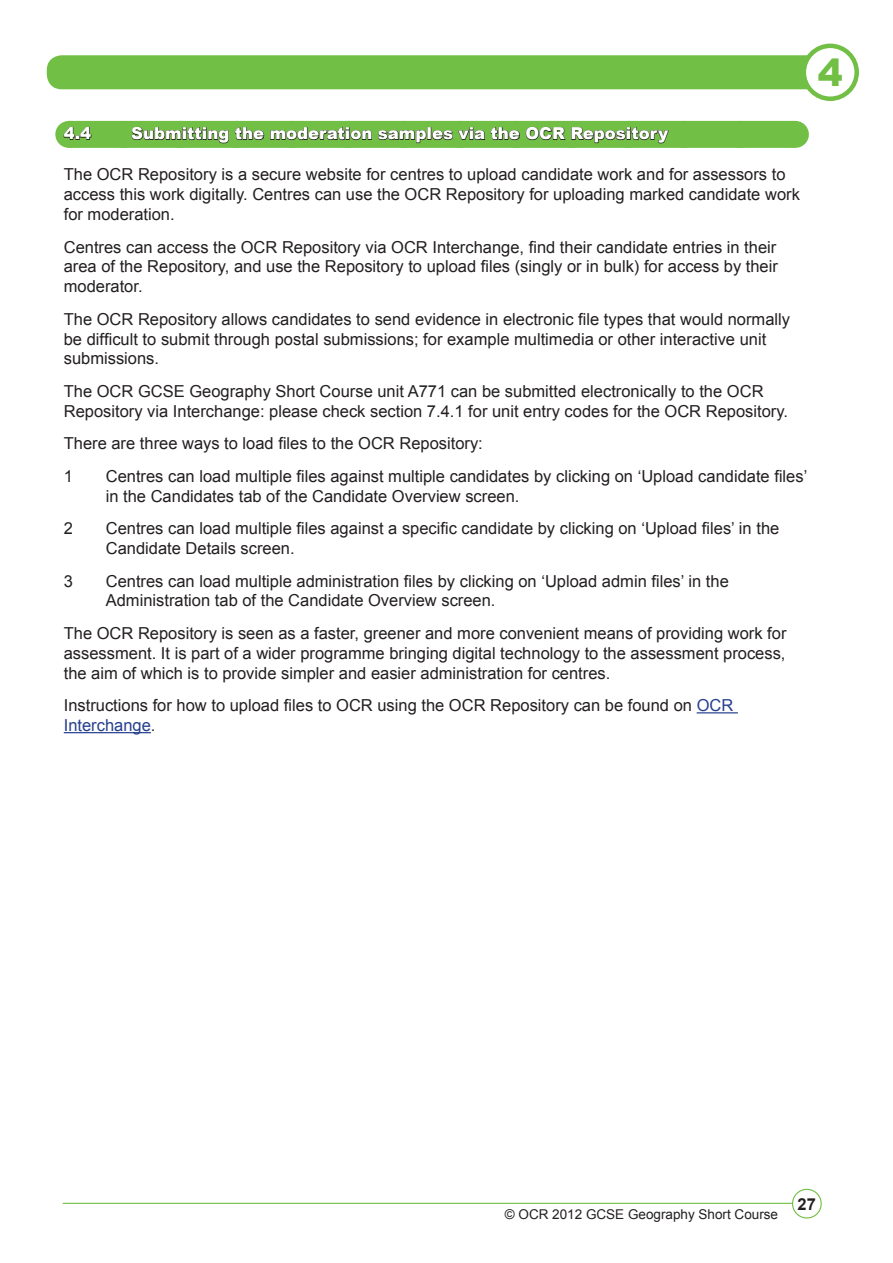
<style>
.page{position:relative;width:893px;height:1263px;background:#fff}
.page>*{position:absolute;margin:0;border:0;box-sizing:border-box;transform-origin:0 0}
.Body_Text{font:900 37.5px "Arial";color:#71bf44}
.Body_Text-2{font:16.5px/19.8px "Arial";color:#231f20}
.Heading_2{font:900 16.5px "Arial";color:#fff}
.t1{font:700 16.5px "Arial";color:#231f20}
.t2{font:13.5px "Arial";color:#231f20}
.s1{color:#253f8e}
</style>
<div class="page">
<div style="left:47px;top:55px;width:782px;height:34px;background:#71bf44;border-radius:15px"></div>
<div style="left:804px;top:46px;width:53px;height:53px;background:#fff;border-radius:50%"></div>
<div style="left:801px;top:44px;width:58px;height:57px;border:4px solid #71bf44;border-radius:50%"></div>
<hr style="left:63px;top:1203px;width:730px;height:1px;background:#71bf44">
<div style="left:792px;top:1189px;width:30px;height:29px;border:1px solid #71bf44;border-radius:50%"></div>
<div style="left:69px;top:121px;width:725px;height:27px;background:#71bf44"></div>
<svg style="left:794px;top:121px;width:1px;height:27px"></svg>
<hr style="left:697px;top:712px;width:41px;height:1px;background:#253f8e">
<hr style="left:64px;top:732px;width:87px;height:1px;background:#253f8e">
<svg style="left:63px;top:121px;width:29px;height:27px"></svg>
<svg style="left:128px;top:126px;width:638px;height:22px"></svg>
<p class="Body_Text" style="left:818px;top:45px;width:27px">4</p>
<p class="Heading_2" style="left:64px;top:122px;width:29px">4.4</p>
<p class="Heading_2" style="left:131px;top:122px;width:538px">Submitting the moderation samples via the OCR Repository</p>
<p class="Body_Text-2" style="left:64px;top:165px;width:738px">The OCR Repository is a secure website for centres to upload candidate work and for assessors to access this work digitally. Centres can use the OCR Repository for uploading marked candidate work for moderation.</p>
<p class="Body_Text-2" style="left:64px;top:237px;width:716px;text-align:justify">Centres can access the OCR Repository via OCR Interchange, find their candidate entries in their area of the Repository, and use the Repository to upload files (singly or in bulk) for access by their moderator.</p>
<p class="Body_Text-2" style="left:64px;top:309px;width:728px">The OCR Repository allows candidates to send evidence in electronic file types that would normally be difficult to submit through postal submissions; for example multimedia or other interactive unit submissions.</p>
<p class="Body_Text-2" style="left:64px;top:381px;width:726px">The OCR GCSE Geography Short Course unit A771 can be submitted electronically to the OCR<br>Repository via Interchange: please check section 7.4.1 for unit entry codes for the OCR Repository.</p>
<p class="Body_Text-2" style="left:64px;top:434px;width:421px">There are three ways to load files to the OCR Repository:</p>
<p class="Body_Text-2" style="left:64px;top:466px;width:11px">1</p>
<p class="Body_Text-2" style="left:106px;top:466px;width:703px">Centres can load multiple files against multiple candidates by clicking on ‘Upload candidate files’ in the Candidates tab of the Candidate Overview screen.</p>
<p class="Body_Text-2" style="left:64px;top:519px;width:11px">2</p>
<p class="Body_Text-2" style="left:106px;top:519px;width:675px">Centres can load multiple files against a specific candidate by clicking on ‘Upload files’ in the<br>Candidate Details screen.</p>
<p class="Body_Text-2" style="left:64px;top:571px;width:11px">3</p>
<p class="Body_Text-2" style="left:106px;top:571px;width:625px">Centres can load multiple administration files by clicking on ‘Upload admin files’ in the<br>Administration tab of the Candidate Overview screen.</p>
<p class="Body_Text-2" style="left:64px;top:623px;width:724px;text-align:justify">The OCR Repository is seen as a faster, greener and more convenient means of providing work for assessment. It is part of a wider programme bringing digital technology to the assessment process, the aim of which is to provide simpler and easier administration for centres.</p>
<p class="Body_Text-2" style="left:64px;top:696px;width:671px">Instructions for how to upload files to OCR using the OCR Repository can be found on <span class="s1">OCR<br>Interchange</span>.</p>
<p class="t2" style="left:505px;top:1205px;width:275px">© OCR 2012 GCSE Geography Short Course</p>
<p class="t1" style="left:798px;top:1193px;width:20px">27</p>
</div>
